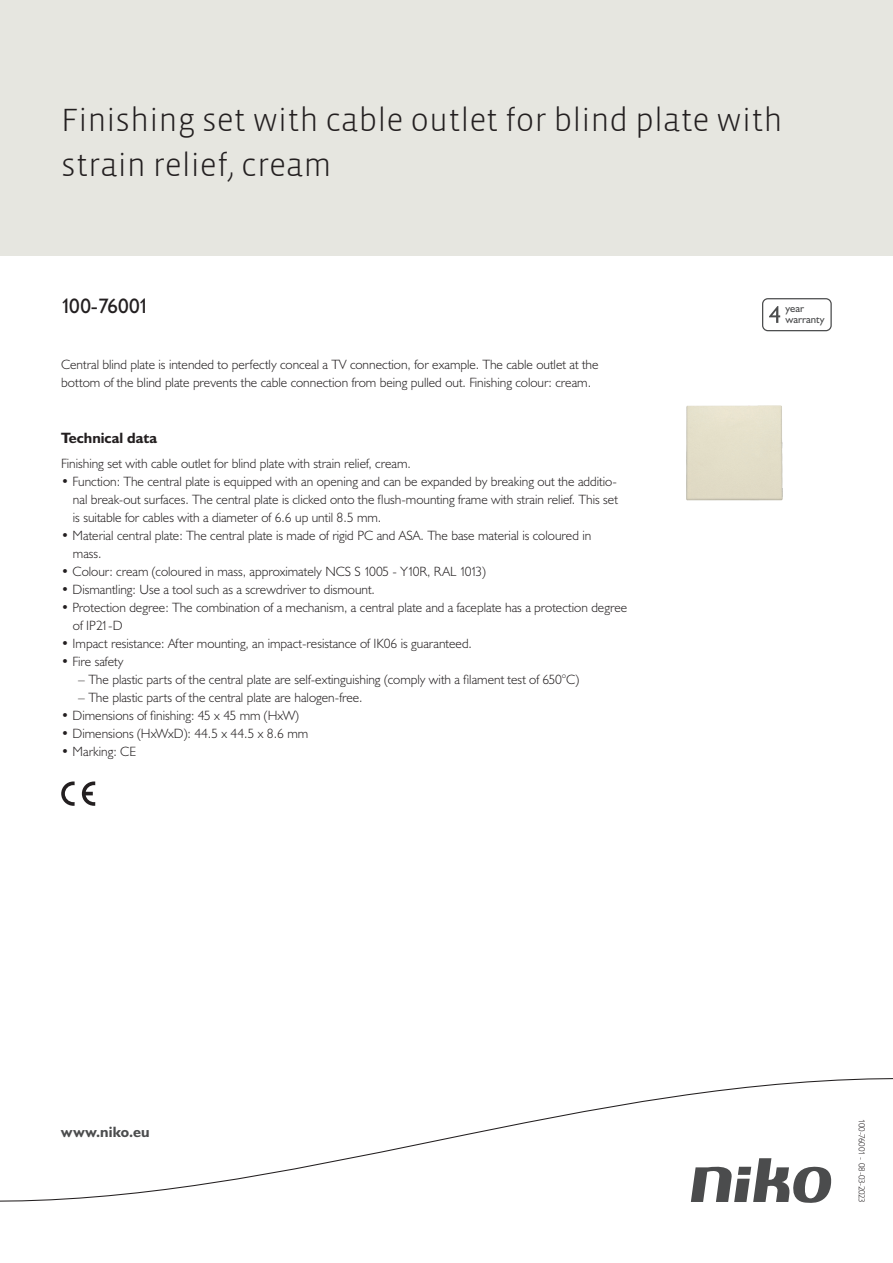
<style>
.page{position:relative;width:893px;height:1263px;background:#fff}
.page>*{position:absolute;margin:0;border:0;box-sizing:border-box;transform-origin:0 0}
.Title_datasheets{font:300 33px/45px "Vista Sans";color:#231f20}
.Article_number{font:21px "Humanist 521 BT";letter-spacing:-.025em;color:#231f20}
.Titles_parts{font:700 15px "Humanist 521 BT";color:#231f20}
.titel_afbeelding{font:700 15px "Humanist 521 BT";letter-spacing:.005em;color:#4b4c4d}
.USP_Bullets{font:300 13.5px/18px "Humanist 521 BT";color:#231f20}
.Platte_tekst_CAB{font:300 13.5px/18px "Humanist 521 BT";color:#231f20}
.USP_Bullets_level_2{font:300 13.5px "Humanist 521 BT";color:#231f20}
.t1{font:10.8px/10.8px "Humanist 521 BT";color:#4b4c4d}
.Revision{font:300 9px "Humanist 521 BT";letter-spacing:-.03em;color:#231f20}
</style>
<div class="page">
<div style="left:0;top:0;width:893px;height:255px;background:#e6e6e0"></div>
<svg style="left:82px;top:781px;width:13px;height:25px"></svg>
<svg style="left:61px;top:781px;width:14px;height:25px"></svg>
<svg style="left:762px;top:298px;width:70px;height:33px"></svg>
<svg style="left:0;top:1078px;width:893px;height:125px"></svg>
<img style="left:686px;top:405px;width:97px;height:96px">
<p class="Title_datasheets" style="left:61px;top:98px;width:723px">Finishing set with cable outlet for blind plate with strain relief, cream</p>
<p class="Article_number" style="left:61px;top:293px;width:90px">100-76001</p>
<p class="Platte_tekst_CAB" style="left:61px;top:355px;width:539px">Central blind plate is intended to perfectly conceal a TV connection, for example. The cable outlet at the bottom of the blind plate prevents the cable connection from being pulled out. Finishing colour: cream.</p>
<p class="Titles_parts" style="left:61px;top:429px;width:98px">Technical data</p>
<p class="Platte_tekst_CAB" style="left:61px;top:454px;width:351px">Finishing set with cable outlet for blind plate with strain relief, cream.</p>
<p class="USP_Bullets" style="left:73px;top:472px;width:546px;text-align:justify;text-indent:-12px">• Function: The central plate is equipped with an opening and can be expanded by breaking out the additio&shy;nal break-out surfaces. The central plate is clicked onto the flush-mounting frame with strain relief. This set is suitable for cables with a diameter of 6.6 up until 8.5 mm.</p>
<p class="USP_Bullets" style="left:73px;top:526px;width:520px;text-indent:-12px">• Material central plate: The central plate is made of rigid PC and ASA. The base material is coloured in mass.</p>
<p class="USP_Bullets" style="left:61px;top:562px;width:426px">• Colour: cream (coloured in mass, approximately NCS S 1005 - Y10R, RAL 1013)</p>
<p class="USP_Bullets" style="left:61px;top:580px;width:315px">• Dismantling: Use a tool such as a screwdriver to dismount.</p>
<p class="USP_Bullets" style="left:73px;top:598px;width:556px;text-indent:-12px">• Protection degree: The combination of a mechanism, a central plate and a faceplate has a protection degree of IP21-D</p>
<p class="USP_Bullets" style="left:61px;top:634px;width:412px">• Impact resistance: After mounting, an impact-resistance of IK06 is guaranteed.</p>
<p class="USP_Bullets" style="left:61px;top:652px;width:64px">• Fire safety</p>
<p class="USP_Bullets_level_2" style="left:78px;top:671px;width:502px">– The plastic parts of the central plate are self-extinguishing (comply with a filament test of 650°C)</p>
<p class="USP_Bullets_level_2" style="left:78px;top:689px;width:286px">– The plastic parts of the central plate are halogen-free.</p>
<p class="USP_Bullets" style="left:61px;top:706px;width:239px">• Dimensions of finishing: 45 x 45 mm (HxW)</p>
<p class="USP_Bullets" style="left:61px;top:724px;width:249px">• Dimensions (HxWxD): 44.5 x 44.5 x 8.6 mm</p>
<p class="USP_Bullets" style="left:61px;top:742px;width:76px">• Marking: CE</p>
<p class="t1" style="left:785px;top:303px;width:41px">year warranty</p>
<p class="titel_afbeelding" style="left:61px;top:1122px;width:90px">www.niko.eu</p>
<p class="Revision" style="left:868px;top:1119px;width:85px;rotate:90deg">100-76001 - 08-03-2023</p>
</div>
